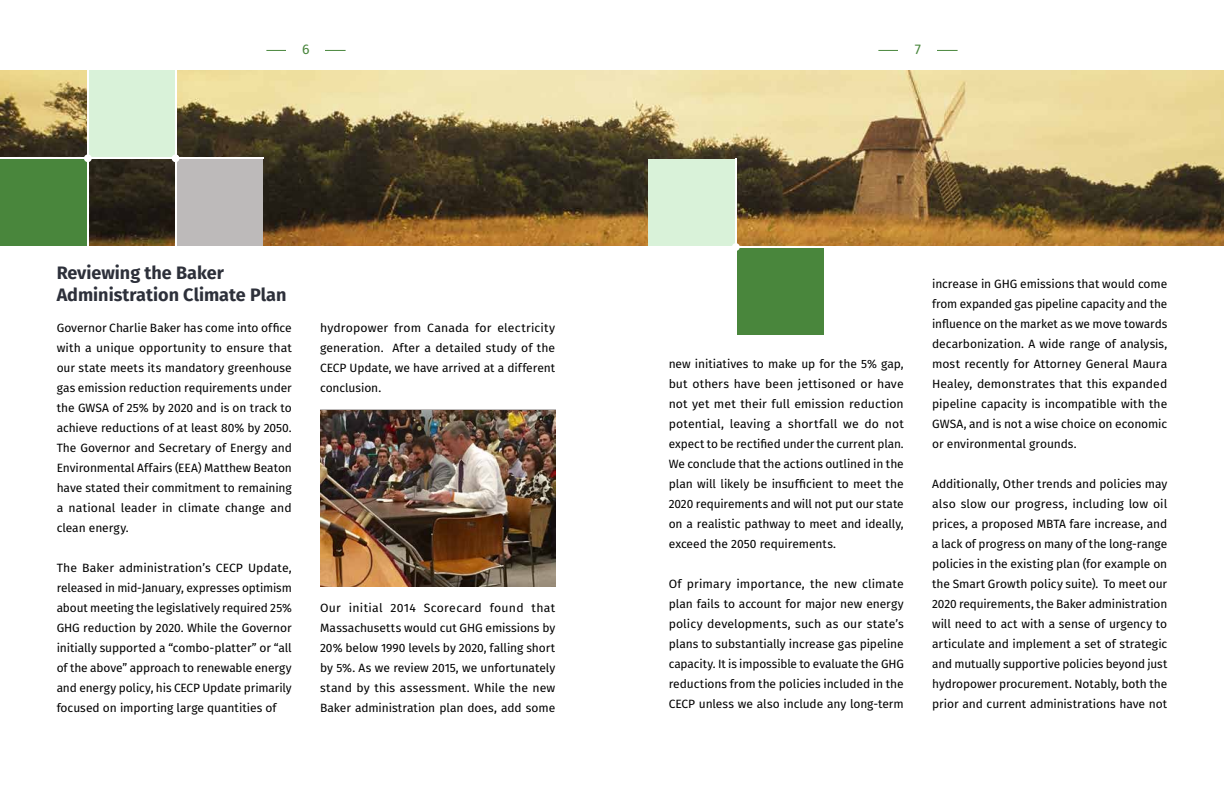
<style>
.page{position:relative;width:1224px;height:792px;background:#fff}
.page>*{position:absolute;margin:0;border:0;box-sizing:border-box;transform-origin:0 0}
.t1{font:700 18px/21.6px "Fira Sans";color:#2d303a}
.t2{font:14px "Fira Sans";color:#49863c}
.t3{font:12px/20px "Fira Sans";letter-spacing:-.005em;color:#000;text-align:justify}
</style>
<div class="page">
<hr style="left:266px;top:50px;width:80px;height:1px;background:#49863c">
<hr style="left:878px;top:50px;width:80px;height:1px;background:#49863c">
<div style="left:287px;top:41px;width:38px;height:19px;background:#fff"></div>
<div style="left:899px;top:41px;width:38px;height:19px;background:#fff"></div>
<img style="left:0;top:71px;width:1224px;height:175px">
<div style="left:88px;top:71px;width:88px;height:87px;background:#d9f2d9"></div>
<div style="left:0;top:158px;width:88px;height:88px;background:#49863c"></div>
<div style="left:176px;top:158px;width:87px;height:88px;background:#bdbaba"></div>
<hr style="left:0;top:158px;width:263px;height:1px;background:#fff">
<hr style="left:87px;top:71px;width:1px;height:175px;background:#fff">
<div style="left:84px;top:154px;width:8px;height:8px;background:#fff;border-radius:50%"></div>
<hr style="left:175px;top:71px;width:1px;height:175px;background:#fff">
<div style="left:172px;top:154px;width:7px;height:8px;background:#fff;border-radius:50%"></div>
<div style="left:736px;top:247px;width:88px;height:88px;background:#49863c"></div>
<div style="left:648px;top:159px;width:88px;height:87px;background:#d9f2d9"></div>
<hr style="left:735px;top:159px;width:1px;height:176px;background:#fff">
<div style="left:732px;top:243px;width:8px;height:8px;background:#fff;border-radius:50%"></div>
<hr style="left:648px;top:246px;width:176px;height:2px;background:#fff">
<img style="left:320px;top:410px;width:235px;height:177px">
<p class="t2" style="left:302px;top:39px;width:9px">6</p>
<p class="t2" style="left:915px;top:39px;width:8px">7</p>
<h1 class="t1" style="left:57px;top:262px;width:231px">Reviewing the Baker<br>Administration Climate Plan</h1>
<p class="t3" style="left:57px;top:317px;width:237px">Governor Charlie Baker has come into office with a unique opportunity to ensure that our state meets its mandatory greenhouse gas emission reduction requirements under the GWSA of 25% by 2020 and is on track to achieve reductions of at least 80% by 2050.<br>The Governor and Secretary of Energy and Environmental Affairs (EEA) Matthew Beaton have stated their commitment to remaining a national leader in climate change and clean energy.</p>
<p class="t3" style="left:57px;top:557px;width:237px">The Baker administration’s CECP Update, released in mid-January, expresses optimism about meeting the legislatively required 25% GHG reduction by 2020. While the Governor initially supported a “combo-platter” or “all of the above” approach to renewable energy and energy policy, his CECP Update primarily focused on importing large quantities of</p>
<p class="t3" style="left:320px;top:317px;width:237px">hydropower from Canada for electricity generation. After a detailed study of the CECP Update, we have arrived at a different conclusion.</p>
<p class="t3" style="left:320px;top:597px;width:237px">Our initial 2014 Scorecard found that Massachusetts would cut GHG emissions by 20% below 1990 levels by 2020, falling short by 5%. As we review 2015, we unfortunately stand by this assessment. While the new Baker administration plan does, add some</p>
<p class="t3" style="left:669px;top:353px;width:237px">new initiatives to make up for the 5% gap, but others have been jettisoned or have not yet met their full emission reduction potential, leaving a shortfall we do not expect to be rectified under the current plan.<br>We conclude that the actions outlined in the plan will likely be insufficient to meet the 2020 requirements and will not put our state on a realistic pathway to meet and ideally, exceed the 2050 requirements.</p>
<p class="t3" style="left:669px;top:573px;width:237px">Of primary importance, the new climate plan fails to account for major new energy policy developments, such as our state’s plans to substantially increase gas pipeline capacity. It is impossible to evaluate the GHG reductions from the policies included in the CECP unless we also include any long-term</p>
<p class="t3" style="left:932px;top:274px;width:237px">increase in GHG emissions that would come from expanded gas pipeline capacity and the influence on the market as we move towards decarbonization. A wide range of analysis, most recently for Attorney General Maura Healey, demonstrates that this expanded pipeline capacity is incompatible with the GWSA, and is not a wise choice on economic or environmental grounds.</p>
<p class="t3" style="left:932px;top:474px;width:237px">Additionally, Other trends and policies may also slow our progress, including low oil prices, a proposed MBTA fare increase, and a lack of progress on many of the long-range policies in the existing plan (for example on the Smart Growth policy suite). To meet our 2020 requirements, the Baker administration will need to act with a sense of urgency to articulate and implement a set of strategic and mutually supportive policies beyond just hydropower procurement. Notably, both the prior and current administrations have not</p>
</div>
